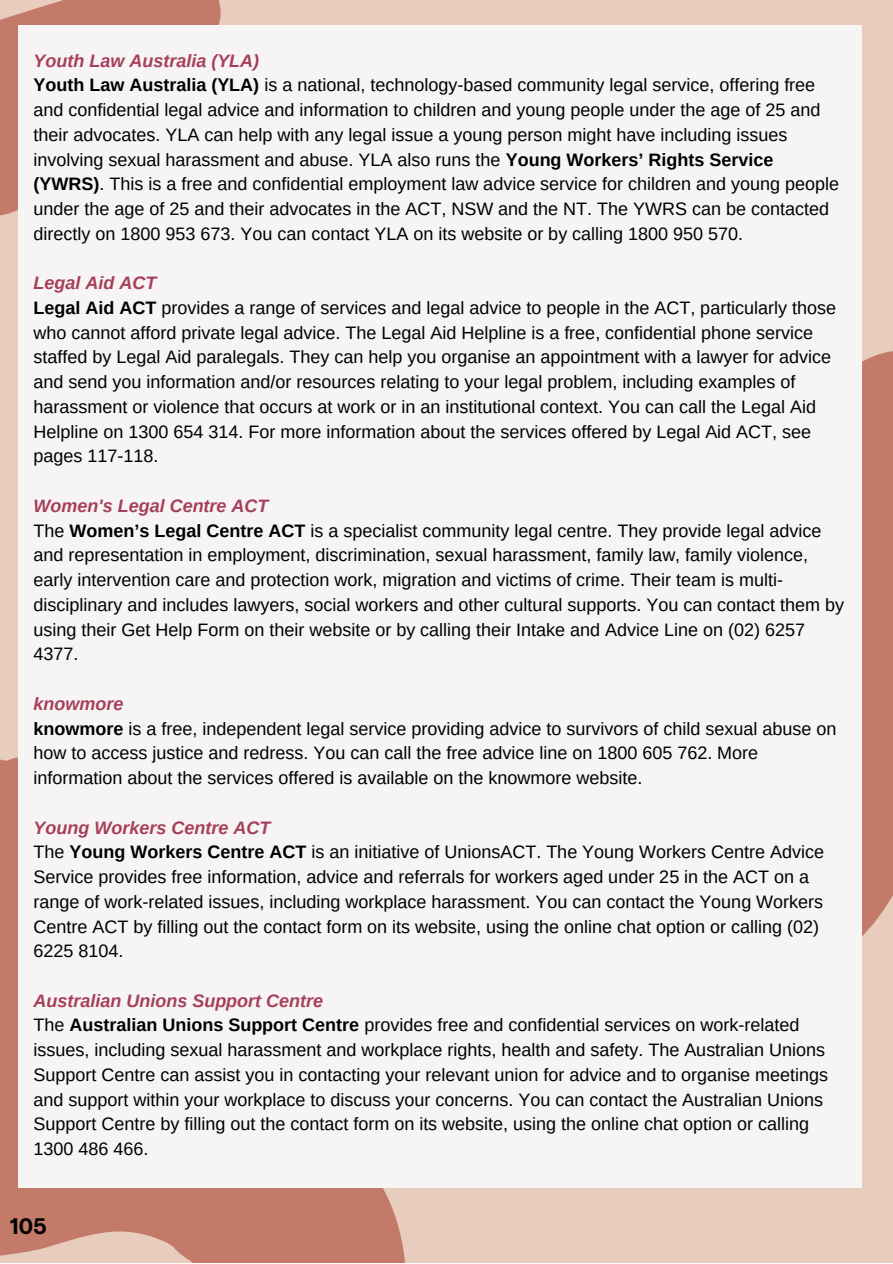
<style>
.page{position:relative;width:893px;height:1264px;background:#fff}
.page>*{position:absolute;margin:0;border:0;box-sizing:border-box;transform-origin:0 0}
.t1{font:700 22.5px "Articulat CF";color:#000}
.t2{font:18px/24.8px "Arimo";color:#000}
.t3{font:italic 700 18px "Arimo";color:#a73e5d}
.s1{font-weight:700}
</style>
<div class="page">
<div style="left:0;top:0;width:892px;height:1262px;background:#e8cdbf"></div>
<svg style="left:0;top:757px;width:570px;height:505px;fill:#c37a69"></svg>
<svg style="left:861px;top:212px;width:31px;height:822px;fill:#c37a69"></svg>
<svg style="left:0;top:0;width:221px;height:216px;background:#c5806f"></svg>
<div style="left:18px;top:25px;width:843px;height:1162px;background:#f6f5f4"></div>
<p class="t3" style="left:34px;top:50px;width:227px">Youth Law Australia (YLA)</p>
<p class="t2" style="left:34px;top:73px;width:807px"><span class="s1">Youth Law Australia (YLA)</span> is a national, technology-based community legal service, offering free and confidential legal advice and information to children and young people under the age of 25 and their advocates. YLA can help with any legal issue a young person might have including issues involving sexual harassment and abuse. YLA also runs the <span class="s1">Young Workers’ Rights Service (YWRS)</span>. This is a free and confidential employment law advice service for children and young people under the age of 25 and their advocates in the ACT, NSW and the NT. The YWRS can be contacted directly on 1800 953 673. You can contact YLA on its website or by calling 1800 950 570.</p>
<p class="t3" style="left:34px;top:273px;width:124px">Legal Aid ACT</p>
<p class="t2" style="left:34px;top:295px;width:804px"><span class="s1">Legal Aid ACT</span> provides a range of services and legal advice to people in the ACT, particularly those who cannot afford private legal advice. The Legal Aid Helpline is a free, confidential phone service staffed by Legal Aid paralegals. They can help you organise an appointment with a lawyer for advice and send you information and/or resources relating to your legal problem, including examples of harassment or violence that occurs at work or in an institutional context. You can call the Legal Aid Helpline on 1300 654 314. For more information about the services offered by Legal Aid ACT, see pages 117-118.</p>
<p class="t3" style="left:34px;top:495px;width:236px">Women's Legal Centre ACT</p>
<p class="t2" style="left:34px;top:518px;width:812px">The <span class="s1">Women’s Legal Centre ACT</span> is a specialist community legal centre. They provide legal advice and representation in employment, discrimination, sexual harassment, family law, family violence, early intervention care and protection work, migration and victims of crime. Their team is multi&shy;disciplinary and includes lawyers, social workers and other cultural supports. You can contact them by using their Get Help Form on their website or by calling their Intake and Advice Line on (02) 6257<br>4377.</p>
<p class="t3" style="left:34px;top:693px;width:91px">knowmore</p>
<p class="t2" style="left:34px;top:716px;width:804px"><span class="s1">knowmore</span> is a free, independent legal service providing advice to survivors of child sexual abuse on how to access justice and redress. You can call the free advice line on 1800 605 762. More information about the services offered is available on the knowmore website.</p>
<p class="t3" style="left:34px;top:817px;width:238px">Young Workers Centre ACT</p>
<p class="t2" style="left:34px;top:839px;width:792px">The <span class="s1">Young Workers Centre ACT</span> is an initiative of UnionsACT. The Young Workers Centre Advice Service provides free information, advice and referrals for workers aged under 25 in the ACT on a range of work-related issues, including workplace harassment. You can contact the Young Workers Centre ACT by filling out the contact form on its website, using the online chat option or calling (02)<br>6225 8104.</p>
<p class="t3" style="left:34px;top:990px;width:291px">Australian Unions Support Centre</p>
<p class="t2" style="left:34px;top:1012px;width:796px">The <span class="s1">Australian Unions Support Centre</span> provides free and confidential services on work-related issues, including sexual harassment and workplace rights, health and safety. The Australian Unions Support Centre can assist you in contacting your relevant union for advice and to organise meetings and support within your workplace to discuss your concerns. You can contact the Australian Unions Support Centre by filling out the contact form on its website, using the online chat option or calling 1300 486 466.</p>
<p class="t1" style="left:10px;top:1212px;width:38px">105</p>
</div>
